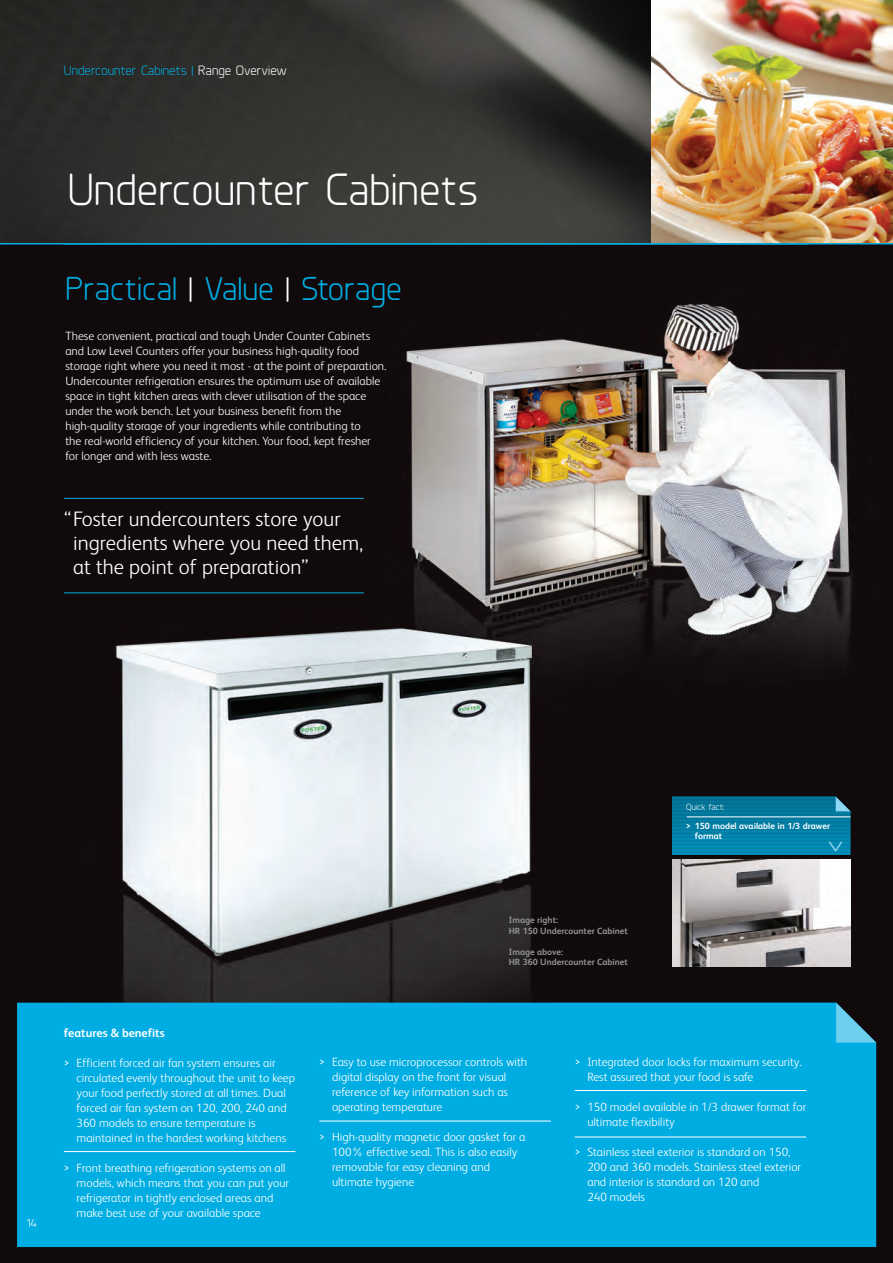
<style>
.page{position:relative;width:893px;height:1263px;background:#fff}
.page>*{position:absolute;margin:0;border:0;box-sizing:border-box;transform-origin:0 0}
.t1{font:45px "Planer";color:#fff}
.t2{font:33px "Planer";color:#00ade2}
.t3{font:27.75px "Planer";color:#8ed7f2}
.t4{font:300 21px/24px "FS Albert";color:#fff}
.t5{font:13.5px "Planer";color:#00ade2}
.t6{font:300 12px/15px "FS Albert";color:#fff}
.t7{font:700 12px "FS Albert";color:#fff}
.t8{font:12px "Planer";color:#fff}
.t9{font:700 9px/10.5px "FS Albert";color:#939598}
.t10{font:700 9px/10.5px "FS Albert";color:#fff}
.t11{font:9px "Planer";color:#fff}
.s1{color:#fff}
</style>
<div class="page">
<img style="left:0;top:244px;width:892px;height:1019px">
<img style="left:671px;top:860px;width:179px;height:106px">
<hr style="left:671px;top:796px;width:179px;height:1px;background:#0089b4">
<hr style="left:671px;top:797px;width:179px;height:1px;background:#0089b4">
<hr style="left:671px;top:798px;width:179px;height:2px;background:#008ab5">
<hr style="left:671px;top:800px;width:179px;height:1px;background:#008bb6">
<hr style="left:671px;top:801px;width:179px;height:1px;background:#008bb7">
<hr style="left:671px;top:802px;width:179px;height:2px;background:#008cb7">
<hr style="left:671px;top:804px;width:179px;height:1px;background:#008db9">
<hr style="left:671px;top:805px;width:179px;height:1px;background:#008eba">
<hr style="left:671px;top:806px;width:179px;height:2px;background:#008eba">
<hr style="left:671px;top:808px;width:179px;height:1px;background:#008fbb">
<hr style="left:671px;top:809px;width:179px;height:2px;background:#0090bd">
<hr style="left:671px;top:811px;width:179px;height:1px;background:#0091be">
<hr style="left:671px;top:812px;width:179px;height:1px;background:#0091be">
<hr style="left:671px;top:813px;width:179px;height:2px;background:#0092bf">
<hr style="left:671px;top:815px;width:179px;height:1px;background:#0093c0">
<hr style="left:671px;top:816px;width:179px;height:1px;background:#0094c1">
<hr style="left:671px;top:817px;width:179px;height:2px;background:#0094c2">
<hr style="left:671px;top:819px;width:179px;height:1px;background:#0096c3">
<hr style="left:671px;top:820px;width:179px;height:1px;background:#0096c4">
<hr style="left:671px;top:821px;width:179px;height:2px;background:#0097c5">
<hr style="left:671px;top:823px;width:179px;height:1px;background:#0098c6">
<hr style="left:671px;top:824px;width:179px;height:2px;background:#0099c7">
<hr style="left:671px;top:826px;width:179px;height:1px;background:#009ac8">
<hr style="left:671px;top:827px;width:179px;height:1px;background:#009ac9">
<hr style="left:671px;top:828px;width:179px;height:2px;background:#009bca">
<hr style="left:671px;top:830px;width:179px;height:1px;background:#009ccb">
<hr style="left:671px;top:831px;width:179px;height:1px;background:#009ccc">
<hr style="left:671px;top:832px;width:179px;height:2px;background:#009dcd">
<hr style="left:671px;top:834px;width:179px;height:1px;background:#009ece">
<hr style="left:671px;top:835px;width:179px;height:1px;background:#009fcf">
<hr style="left:671px;top:836px;width:179px;height:2px;background:#00a0d1">
<hr style="left:671px;top:838px;width:179px;height:1px;background:#00a1d2">
<hr style="left:671px;top:839px;width:179px;height:2px;background:#00a2d3">
<hr style="left:671px;top:841px;width:179px;height:1px;background:#00a3d5">
<hr style="left:671px;top:842px;width:179px;height:1px;background:#00a4d6">
<hr style="left:671px;top:843px;width:179px;height:2px;background:#00a5d7">
<hr style="left:671px;top:845px;width:179px;height:1px;background:#00a6d9">
<hr style="left:671px;top:846px;width:179px;height:1px;background:#00a6d9">
<hr style="left:671px;top:847px;width:179px;height:2px;background:#00a7db">
<hr style="left:671px;top:849px;width:179px;height:1px;background:#00a8dd">
<hr style="left:671px;top:850px;width:179px;height:2px;background:#00a9de">
<hr style="left:671px;top:852px;width:179px;height:1px;background:#00aadf">
<hr style="left:671px;top:853px;width:179px;height:1px;background:#00abe0">
<hr style="left:671px;top:854px;width:179px;height:1px;background:#00ace2">
<div style="left:17px;top:1003px;width:858px;height:244px;background:#00ade2"></div>
<svg style="left:835px;top:1003px;width:40px;height:40px;background:#3e7386"></svg>
<img style="left:0;top:0;width:651px;height:243px">
<img style="left:651px;top:0;width:241px;height:243px">
<hr style="left:64px;top:1151px;width:231px;height:1px;background:#fff">
<hr style="left:319px;top:1121px;width:231px;height:1px;background:#fff">
<hr style="left:574px;top:1090px;width:231px;height:1px;background:#fff">
<hr style="left:574px;top:1137px;width:231px;height:1px;background:#fff">
<svg style="left:835px;top:797px;width:15px;height:14px"></svg>
<hr style="left:686px;top:817px;width:164px;height:1px;background:#fff">
<hr style="left:64px;top:498px;width:299px;height:1px;background:#00ade2">
<hr style="left:64px;top:592px;width:299px;height:1px;background:#00ade2">
<hr style="left:0;top:243px;width:892px;height:1px;background:#00ade2">
<p class="t5" style="left:64px;top:66px;width:224px">Undercounter Cabinets | <span class="s1">Range Overview</span></p>
<h1 class="t1" style="left:68px;top:173px;width:412px">Undercounter Cabinets</h1>
<h2 class="t2" style="left:65px;top:276px;width:338px">Practical <span class="s1">|</span> Value <span class="s1">|</span> Storage</h2>
<p class="t6" style="left:65px;top:329px;width:322px">These convenient, practical and tough Under Counter Cabinets and Low Level Counters offer your business high-quality food storage right where you need it most - at the point of preparation.<br>Undercounter refrigeration ensures the optimum use of available space in tight kitchen areas with clever utilisation of the space under the work bench. Let your business benefit from the high-quality storage of your ingredients while contributing to<br>the real-world efficiency of your kitchen. Your food, kept fresher for longer and with less waste.</p>
<h3 class="t4" style="left:73px;top:509px;width:291px;text-indent:-9px">“Foster undercounters store your ingredients where you need them, at the point of preparation”</h3>
<p class="t8" style="left:26px;top:1218px;width:12px">14</p>
<p class="t11" style="left:686px;top:803px;width:40px">Quick fact:</p>
<p class="t10" style="left:694px;top:821px;width:137px;text-indent:-9px">&gt; 150 model available in 1/3 drawer format</p>
<h3 class="t3" style="left:846px;top:840px;width:14px;rotate:90deg">&gt;</h3>
<p class="t7" style="left:64px;top:1029px;width:102px">features &amp; benefits</p>
<p class="t6" style="left:77px;top:1057px;width:220px;text-indent:-13px">&gt; Efficient forced air fan system ensures air circulated evenly throughout the unit to keep your food perfectly stored at all times. Dual forced air fan system on 120, 200, 240 and 360 models to ensure temperature is maintained in the hardest working kitchens</p>
<p class="t6" style="left:77px;top:1162px;width:214px;text-indent:-13px">&gt; Front breathing refrigeration systems on all models, which means that you can put your refrigerator in tightly enclosed areas and make best use of your available space</p>
<p class="t9" style="left:508px;top:916px;width:121px">Image right:<br>HR 150 Undercounter Cabinet</p>
<p class="t9" style="left:508px;top:947px;width:121px">Image above:<br>HR 360 Undercounter Cabinet</p>
<p class="t6" style="left:332px;top:1056px;width:197px;text-indent:-13px">&gt; Easy to use microprocessor controls with digital display on the front for visual reference of key information such as operating temperature</p>
<p class="t6" style="left:332px;top:1131px;width:195px;text-indent:-13px">&gt; High-quality magnetic door gasket for a<br>100% effective seal. This is also easily removable for easy cleaning and ultimate hygiene</p>
<p class="t6" style="left:587px;top:1056px;width:216px;text-indent:-13px">&gt; Integrated door locks for maximum security.<br>Rest assured that your food is safe</p>
<p class="t6" style="left:587px;top:1101px;width:220px;text-indent:-13px">&gt; 150 model available in 1/3 drawer format for ultimate flexibility</p>
<p class="t6" style="left:587px;top:1146px;width:215px;text-indent:-13px">&gt; Stainless steel exterior is standard on 150, 200 and 360 models. Stainless steel exterior and interior is standard on 120 and<br>240 models</p>
</div>
